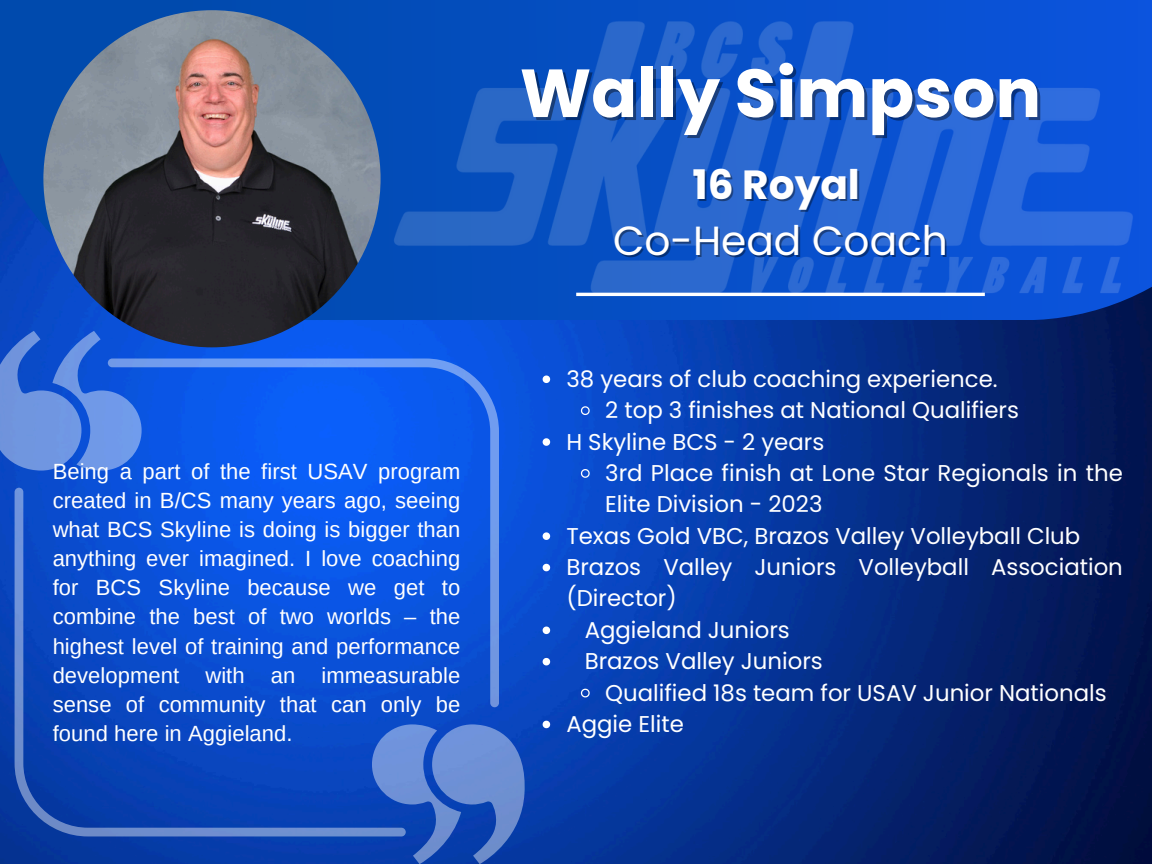
<style>
.page{position:relative;width:1152px;height:864px;background:#fff}
.page>*{position:absolute;margin:0;border:0;box-sizing:border-box;transform-origin:0 0}
.t1{font:700 67.8px "Poppins";color:#fff}
.t2{font:40.65px "Poppins";color:#fff}
.t3{font:700 40.65px "Poppins";color:#fff}
.t4{font:22.8px/31.3px "Poppins";color:#fff}
.t5{font:22.05px/29.1px "Arimo";letter-spacing:.005em;color:#fff;text-align:justify}
</style>
<div class="page">
<img style="left:0;top:320px;width:1152px;height:544px">
<svg style="left:0;top:0;width:338px;height:320px;background:#0248b3"></svg>
<img style="left:338px;top:0;width:814px;height:357px">
<img style="left:43px;top:10px;width:338px;height:337px;border-radius:50%">
<hr style="left:576px;top:293px;width:409px;height:3px;background:#fff">
<svg style="left:0;top:331px;width:142px;height:140px;background:#4678da"></svg>
<svg style="left:372px;top:724px;width:153px;height:140px;background:#426dc4"></svg>
<svg style="left:15px;top:488px;width:391px;height:348px;background:#134cbe"></svg>
<svg style="left:108px;top:359px;width:391px;height:348px;background:#0e58e3"></svg>
<svg style="left:543px;top:376px;width:7px;height:7px"></svg>
<svg style="left:580px;top:405px;width:11px;height:11px"></svg>
<svg style="left:543px;top:438px;width:7px;height:8px"></svg>
<svg style="left:580px;top:468px;width:11px;height:11px"></svg>
<svg style="left:543px;top:532px;width:7px;height:8px"></svg>
<svg style="left:543px;top:564px;width:7px;height:7px"></svg>
<svg style="left:543px;top:627px;width:7px;height:7px"></svg>
<svg style="left:543px;top:658px;width:7px;height:7px"></svg>
<svg style="left:580px;top:688px;width:11px;height:10px"></svg>
<svg style="left:543px;top:721px;width:7px;height:7px"></svg>
<p class="t5" style="left:53px;top:457px;width:409px">Being a part of the first USAV program created in B/CS many years ago, seeing what BCS Skyline is doing is bigger than anything ever imagined. I love coaching for BCS Skyline because we get to combine the best of two worlds – the highest level of training and performance development with an immeasurable sense of community that can only be found here in Aggieland.</p>
<p class="t1" style="left:520px;top:46px;width:523px">Wally Simpson</p>
<h1 class="t3" style="left:692px;top:156px;width:169px">16 Royal</h1>
<p class="t2" style="left:613px;top:213px;width:336px">Co-Head Coach</p>
<p class="t4" style="left:566px;top:363px;width:433px">38 years of club coaching experience.</p>
<p class="t4" style="left:605px;top:395px;width:415px">2 top 3 finishes at National Qualifiers</p>
<p class="t4" style="left:566px;top:426px;width:259px">H Skyline BCS - 2 years</p>
<p class="t4" style="left:605px;top:457px;width:519px">3rd Place finish at Lone Star Regionals in the<br>Elite Division - 2023</p>
<p class="t4" style="left:566px;top:520px;width:515px">Texas Gold VBC, Brazos Valley Volleyball Club</p>
<p class="t4" style="left:566px;top:551px;width:558px">Brazos Valley Juniors Volleyball Association (Director)</p>
<p class="t4" style="left:585px;top:614px;width:207px">Aggieland Juniors</p>
<p class="t4" style="left:585px;top:646px;width:240px">Brazos Valley Juniors</p>
<p class="t4" style="left:605px;top:677px;width:503px">Qualified 18s team for USAV Junior Nationals</p>
<p class="t4" style="left:566px;top:708px;width:119px">Aggie Elite</p>
</div>
